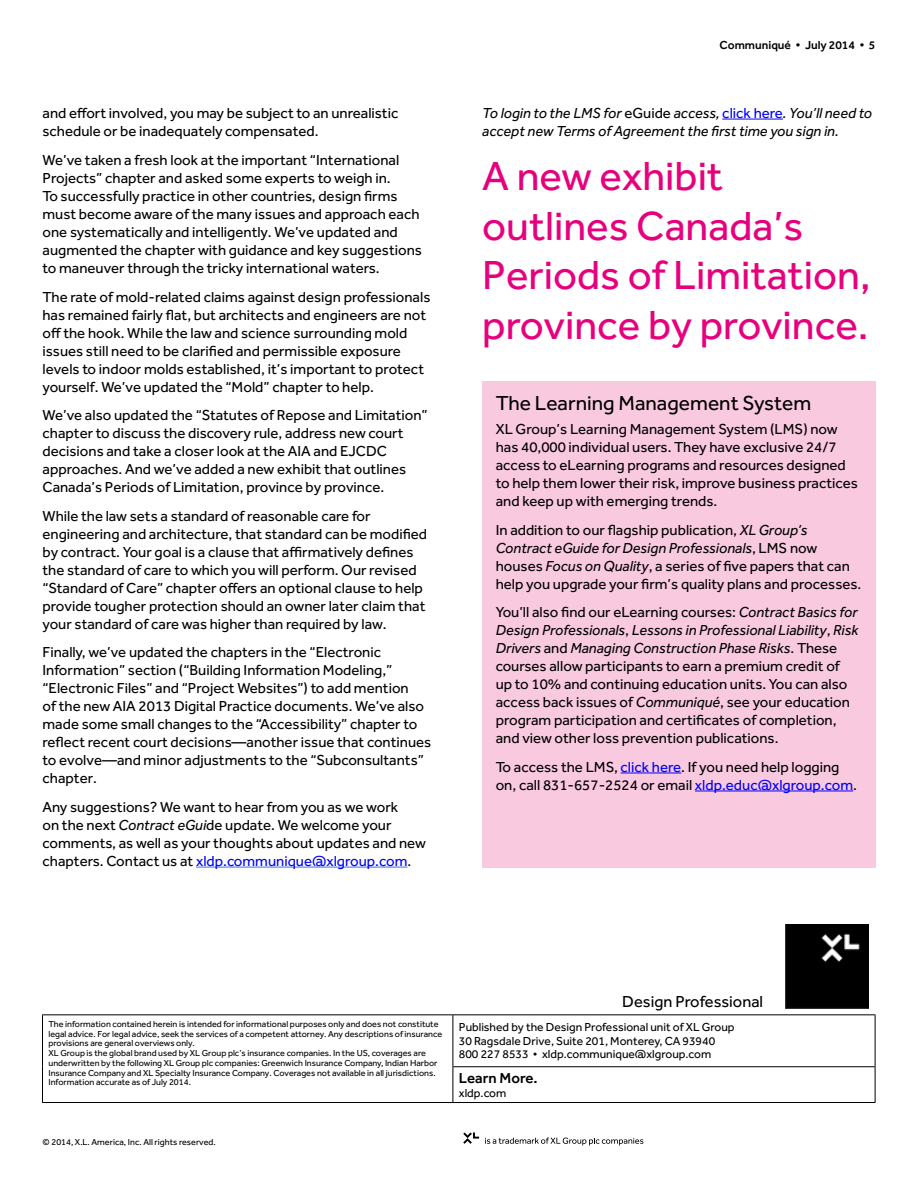
<style>
.page{position:relative;width:918px;height:1188px;background:#fff}
.page>*{position:absolute;margin:0;border:0;box-sizing:border-box;transform-origin:0 0}
.t1{font:42px/49.5px "Effra";color:#e6007d}
.t2{font:21px "Effra";color:#000}
.t3{font:16.5px "Effra";color:#000}
.t4{font:15px/18px "Effra";color:#000}
.t5{font:italic 15px/18px "Effra";color:#000}
.t6{font:500 15px "Effra";color:#000}
.t7{font:12px/13.5px "Effra";color:#000}
.t8{font:500 12px "Effra";color:#000}
.t9{font:9px/9.8px "Effra";color:#000}
.s1{font-style:italic}
.s2{color:#00f}
.s3{font-style:normal}
.s4{font-style:normal;color:#00f}
</style>
<div class="page">
<svg style="left:463px;top:1132px;width:16px;height:12px"></svg>
<svg style="left:485px;top:1138px;width:158px;height:7px"></svg>
<hr style="left:875px;top:1015px;width:1px;height:51px;background:#000">
<hr style="left:453px;top:1066px;width:422px;height:1px;background:#000">
<hr style="left:875px;top:1067px;width:1px;height:35px;background:#000">
<hr style="left:453px;top:1102px;width:422px;height:1px;background:#000">
<hr style="left:42px;top:1015px;width:1px;height:52px;background:#000">
<hr style="left:453px;top:1015px;width:1px;height:51px;background:#000">
<hr style="left:42px;top:1067px;width:1px;height:35px;background:#000">
<hr style="left:453px;top:1067px;width:1px;height:35px;background:#000">
<hr style="left:42px;top:1102px;width:411px;height:1px;background:#000">
<hr style="left:42px;top:1014px;width:411px;height:1px;background:#000">
<hr style="left:453px;top:1014px;width:422px;height:1px;background:#000">
<img style="left:785px;top:925px;width:84px;height:84px">
<hr style="left:196px;top:867px;width:211px;height:1px;background:#386eff">
<hr style="left:722px;top:119px;width:61px;height:1px;background:#00f">
<div style="left:482px;top:382px;width:393px;height:486px;background:#f8c9df"></div>
<hr style="left:621px;top:773px;width:60px;height:1px;background:#00f">
<hr style="left:695px;top:791px;width:158px;height:1px;background:#00f">
<p class="t4" style="left:43px;top:104px;width:357px">and effort involved, you may be subject to an unrealistic schedule or be inadequately compensated.</p>
<p class="t4" style="left:43px;top:151px;width:381px">We’ve taken a fresh look at the important “International Projects” chapter and asked some experts to weigh in.<br>To successfully practice in other countries, design firms must become aware of the many issues and approach each one systematically and intelligently. We’ve updated and augmented the chapter with guidance and key suggestions to maneuver through the tricky international waters.</p>
<p class="t4" style="left:43px;top:287px;width:389px">The rate of mold-related claims against design professionals has remained fairly flat, but architects and engineers are not off the hook. While the law and science surrounding mold issues still need to be clarified and permissible exposure levels to indoor molds established, it’s important to protect yourself. We’ve updated the “Mold” chapter to help.</p>
<p class="t4" style="left:43px;top:406px;width:387px">We’ve also updated the “Statutes of Repose and Limitation” chapter to discuss the discovery rule, address new court decisions and take a closer look at the AIA and EJCDC approaches. And we’ve added a new exhibit that outlines Canada’s Periods of Limitation, province by province.</p>
<p class="t4" style="left:43px;top:507px;width:386px">While the law sets a standard of reasonable care for engineering and architecture, that standard can be modified by contract. Your goal is a clause that affirmatively defines the standard of care to which you will perform. Our revised “Standard of Care” chapter offers an optional clause to help provide tougher protection should an owner later claim that your standard of care was higher than required by law.</p>
<p class="t4" style="left:43px;top:643px;width:390px">Finally, we’ve updated the chapters in the “Electronic Information” section (“Building Information Modeling,” “Electronic Files” and “Project Websites”) to add mention<br>of the new AIA 2013 Digital Practice documents. We’ve also made some small changes to the “Accessibility” chapter to reflect recent court decisions—another issue that continues to evolve—and minor adjustments to the “Subconsultants” chapter.</p>
<p class="t4" style="left:43px;top:798px;width:385px">Any suggestions? We want to hear from you as we work<br>on the next <span class="s1">Contract eGui</span>de update. We welcome your comments, as well as your thoughts about updates and new chapters. Contact us at <span class="s2">xldp.communique@xlgroup.com</span>.</p>
<p class="t8" style="left:720px;top:38px;width:157px">Communiqué • July 2014 • 5</p>
<p class="t5" style="left:482px;top:104px;width:391px">To login to the LMS for <span class="s3">eGuide</span> access, <span class="s4">click here</span>. You’ll need to accept new Terms of Agreement the first time you sign in.</p>
<h1 class="t1" style="left:482px;top:151px;width:390px">A new exhibit outlines Canada’s<br>Periods of Limitation, province by province.</h1>
<h2 class="t2" style="left:496px;top:390px;width:317px">The Learning Management System</h2>
<p class="t4" style="left:496px;top:420px;width:364px">XL Group’s Learning Management System (LMS) now has 40,000 individual users. They have exclusive 24/7 access to eLearning programs and resources designed to help them lower their risk, improve business practices and keep up with emerging trends.</p>
<p class="t4" style="left:496px;top:520px;width:367px">In addition to our flagship publication, <span class="s1">XL Group’s Contract eGuide for Design Professionals</span>, LMS now houses <span class="s1">Focus on Quality</span>, a series of five papers that can help you upgrade your firm’s quality plans and processes.</p>
<p class="t4" style="left:496px;top:603px;width:364px">You’ll also find our eLearning courses: <span class="s1">Contract Basics for Design Professionals</span>, <span class="s1">Lessons in Professional Liability</span>, <span class="s1">Risk Drivers</span> and <span class="s1">Managing Construction Phase Risks</span>. These courses allow participants to earn a premium credit of up to 10% and continuing education units. You can also access back issues of <span class="s1">Communiqué</span>, see your education program participation and certificates of completion, and view other loss prevention publications.</p>
<p class="t4" style="left:496px;top:758px;width:363px">To access the LMS, <span class="s2">click here</span>. If you need help logging on, call 831-657-2524 or email <span class="s2">xldp.educ@xlgroup.com</span>.</p>
<p class="t3" style="left:622px;top:992px;width:142px">Design Professional</p>
<p class="t9" style="left:48px;top:1019px;width:395px">The information contained herein is intended for informational purposes only and does not constitute legal advice. For legal advice, seek the services of a competent attorney. Any descriptions of insurance provisions are general overviews only.<br>XL Group is the global brand used by XL Group plc’s insurance companies. In the US, coverages are underwritten by the following XL Group plc companies: Greenwich Insurance Company, Indian Harbor Insurance Company and XL Specialty Insurance Company. Coverages not available in all jurisdictions.<br>Information accurate as of July 2014.</p>
<p class="t7" style="left:459px;top:1020px;width:277px">Published by the Design Professional unit of XL Group<br>30 Ragsdale Drive, Suite 201, Monterey, CA 93940<br>800 227 8533 • xldp.communique@xlgroup.com</p>
<p class="t6" style="left:459px;top:1069px;width:80px">Learn More.</p>
<p class="t7" style="left:459px;top:1086px;width:49px">xldp.com</p>
<p class="t9" style="left:43px;top:1137px;width:175px">© 2014, X.L. America, Inc. All rights reserved.</p>
</div>
